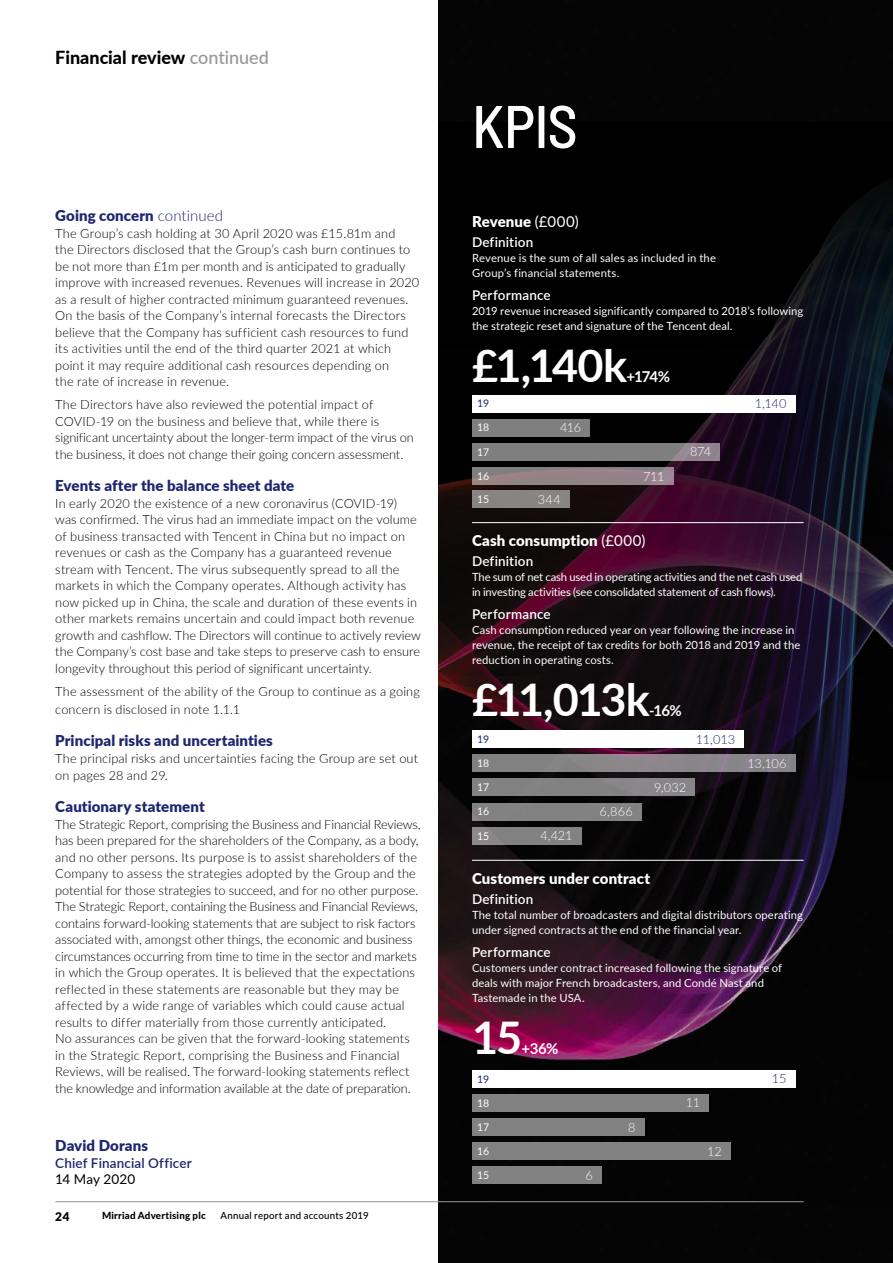
<style>
.page{position:relative;width:893px;height:1263px;background:#fff}
.page>*{position:absolute;margin:0;border:0;box-sizing:border-box;transform-origin:0 0}
.t1{font:500 semi-condensed 60px "Barlow";color:#fff}
.t2{font:700 45px "Lato";letter-spacing:-.04em;color:#fff}
.t3{font:800 18px "Lato";color:#000}
.t4{font:900 15px "Lato";letter-spacing:.005em;color:#1d266e}
.t5{font:900 15px "Lato";letter-spacing:.005em;color:#fff}
.t6{font:700 15px "Lato";letter-spacing:-.05em;color:#fff}
.t7{font:600 13.5px "Lato";letter-spacing:.01em;color:#fff}
.t8{font:600 13.5px "Lato";letter-spacing:.01em;color:#1d266e}
.t9{font:13.5px "Lato";letter-spacing:.005em;color:#000}
.t10{font:300 12.75px/16.5px "Lato";letter-spacing:.005em;color:#000}
.t11{font:300 12.75px "Lato";letter-spacing:-.02em;color:#fff}
.t12{font:300 12.75px "Lato";letter-spacing:-.015em;color:#1d266e}
.t13{font:900 12px "Lato";color:#000}
.t14{font:11.25px/15px "Lato";letter-spacing:.005em;color:#fff}
.t15{font:10.5px "Lato";letter-spacing:-.01em;color:#fff}
.t16{font:10.5px "Lato";color:#1d266e}
.t17{font:500 9.75px "Lato";letter-spacing:.025em;color:#000}
.t18{font:800 9.75px "Lato";letter-spacing:.02em;color:#000}
.s1{font-weight:500;color:#969798}
.s2{font-weight:300}
.s3{font-weight:400}
</style>
<div class="page">
<div style="left:439px;top:0;width:454px;height:1263px;background:#050505"></div>
<svg style="left:439px;top:122px;width:454px;height:1079px;background:#120911"></svg>
<hr style="left:55px;top:1201px;width:749px;height:1px;background:#969798">
<hr style="left:472px;top:522px;width:332px;height:1px;background:#fff">
<div style="left:472px;top:730px;width:272px;height:18px;background:#fff"></div>
<div style="left:472px;top:754px;width:323px;height:18px;background:#878587"></div>
<div style="left:472px;top:779px;width:223px;height:17px;background:#828282"></div>
<div style="left:472px;top:803px;width:169px;height:17px;background:#818181"></div>
<div style="left:472px;top:827px;width:109px;height:18px;background:#818181"></div>
<div style="left:472px;top:395px;width:323px;height:17px;background:#fff"></div>
<div style="left:472px;top:419px;width:118px;height:18px;background:#7f7f7f"></div>
<svg style="left:472px;top:443px;width:248px;height:18px;background:#827f81"></svg>
<svg style="left:472px;top:467px;width:201px;height:18px;background:#908286"></svg>
<div style="left:472px;top:490px;width:97px;height:18px;background:#898484"></div>
<div style="left:472px;top:1070px;width:323px;height:18px;background:#fff"></div>
<hr style="left:472px;top:860px;width:332px;height:1px;background:#fff">
<div style="left:472px;top:1118px;width:172px;height:18px;background:#818181"></div>
<div style="left:472px;top:1142px;width:258px;height:18px;background:#818181"></div>
<div style="left:472px;top:1166px;width:129px;height:18px;background:#818181"></div>
<div style="left:472px;top:1094px;width:237px;height:18px;background:#818181"></div>
<h3 class="t3" style="left:55px;top:44px;width:215px">Financial review <span class="s1">continued</span></h3>
<p class="t4" style="left:55px;top:205px;width:169px">Going concern <span class="s2">continued</span></p>
<p class="t10" style="left:55px;top:225px;width:366px">The Group’s cash holding at 30 April 2020 was £15.81m and<br>the Directors disclosed that the Group’s cash burn continues to be not more than £1m per month and is anticipated to gradually improve with increased revenues. Revenues will increase in 2020 as a result of higher contracted minimum guaranteed revenues.<br>On the basis of the Company’s internal forecasts the Directors believe that the Company has sufficient cash resources to fund its activities until the end of the third quarter 2021 at which point it may require additional cash resources depending on<br>the rate of increase in revenue.</p>
<p class="t10" style="left:55px;top:396px;width:360px">The Directors have also reviewed the potential impact of COVID-19 on the business and believe that, while there is significant uncertainty about the longer-term impact of the virus on the business, it does not change their going concern assessment.</p>
<p class="t4" style="left:55px;top:475px;width:241px">Events after the balance sheet date</p>
<p class="t10" style="left:55px;top:495px;width:367px">In early 2020 the existence of a new coronavirus (COVID-19) was confirmed. The virus had an immediate impact on the volume of business transacted with Tencent in China but no impact on revenues or cash as the Company has a guaranteed revenue stream with Tencent. The virus subsequently spread to all the markets in which the Company operates. Although activity has now picked up in China, the scale and duration of these events in other markets remains uncertain and could impact both revenue growth and cashflow. The Directors will continue to actively review the Company’s cost base and take steps to preserve cash to ensure longevity throughout this period of significant uncertainty.</p>
<p class="t10" style="left:55px;top:682px;width:366px;line-height:18px">The assessment of the ability of the Group to continue as a going concern is disclosed in note 1.1.1</p>
<p class="t4" style="left:55px;top:730px;width:219px">Principal risks and uncertainties</p>
<p class="t10" style="left:55px;top:750px;width:364px">The principal risks and uncertainties facing the Group are set out on pages 28 and 29.</p>
<p class="t4" style="left:55px;top:795px;width:151px">Cautionary statement</p>
<p class="t10" style="left:55px;top:815px;width:367px">The Strategic Report, comprising the Business and Financial Reviews, has been prepared for the shareholders of the Company, as a body, and no other persons. Its purpose is to assist shareholders of the Company to assess the strategies adopted by the Group and the potential for those strategies to succeed, and for no other purpose.<br>The Strategic Report, containing the Business and Financial Reviews, contains forward-looking statements that are subject to risk factors associated with, amongst other things, the economic and business circumstances occurring from time to time in the sector and markets in which the Group operates. It is believed that the expectations reflected in these statements are reasonable but they may be affected by a wide range of variables which could cause actual results to differ materially from those currently anticipated.<br>No assurances can be given that the forward-looking statements in the Strategic Report, comprising the Business and Financial Reviews, will be realised. The forward-looking statements reflect the knowledge and information available at the date of preparation.</p>
<p class="t4" style="left:55px;top:1134px;width:94px">David Dorans</p>
<p class="t8" style="left:55px;top:1153px;width:138px">Chief Financial Officer</p>
<p class="t9" style="left:55px;top:1169px;width:81px">14 May 2020</p>
<p class="t13" style="left:55px;top:1207px;width:16px">24</p>
<p class="t18" style="left:102px;top:1208px;width:105px">Mirriad Advertising plc</p>
<p class="t17" style="left:220px;top:1208px;width:150px">Annual report and accounts 2019</p>
<h1 class="t1" style="left:472px;top:83px;width:107px">KPIS</h1>
<p class="t5" style="left:472px;top:210px;width:108px">Revenue <span class="s3">(£000)</span></p>
<p class="t7" style="left:472px;top:233px;width:63px">Definition</p>
<p class="t14" style="left:472px;top:250px;width:246px">Revenue is the sum of all sales as included in the<br>Group’s financial statements.</p>
<p class="t7" style="left:472px;top:285px;width:80px">Performance</p>
<p class="t14" style="left:472px;top:303px;width:333px">2019 revenue increased significantly compared to 2018’s following the strategic reset and signature of the Tencent deal.</p>
<h2 class="t2" style="left:472px;top:332px;width:157px">£1,140k</h2>
<p class="t6" style="left:627px;top:365px;width:45px">+174%</p>
<p class="t16" style="left:477px;top:396px;width:13px">19</p>
<p class="t15" style="left:477px;top:420px;width:14px">18</p>
<p class="t15" style="left:477px;top:444px;width:13px">17</p>
<p class="t15" style="left:477px;top:468px;width:14px">16</p>
<p class="t15" style="left:477px;top:492px;width:14px">15</p>
<p class="t11" style="left:560px;top:419px;width:23px">416</p>
<p class="t11" style="left:538px;top:490px;width:25px">344</p>
<p class="t11" style="left:643px;top:467px;width:23px">711</p>
<p class="t11" style="left:690px;top:443px;width:23px">874</p>
<p class="t12" style="left:755px;top:395px;width:34px">1,140</p>
<p class="t5" style="left:472px;top:529px;width:175px">Cash consumption <span class="s3">(£000)</span></p>
<p class="t7" style="left:472px;top:552px;width:63px">Definition</p>
<p class="t14" style="left:472px;top:569px;width:332px">The sum of net cash used in operating activities and the net cash used in investing activities (see consolidated statement of cash flows).</p>
<p class="t7" style="left:472px;top:604px;width:80px">Performance</p>
<p class="t14" style="left:472px;top:622px;width:330px">Cash consumption reduced year on year following the increase in revenue, the receipt of tax credits for both 2018 and 2019 and the reduction in operating costs.</p>
<h2 class="t2" style="left:472px;top:666px;width:179px">£11,013k</h2>
<p class="t6" style="left:649px;top:699px;width:34px">-16%</p>
<p class="t16" style="left:477px;top:732px;width:13px">19</p>
<p class="t15" style="left:477px;top:756px;width:14px">18</p>
<p class="t15" style="left:477px;top:780px;width:13px">17</p>
<p class="t15" style="left:477px;top:804px;width:14px">16</p>
<p class="t15" style="left:477px;top:828px;width:14px">15</p>
<p class="t11" style="left:540px;top:827px;width:34px">4,421</p>
<p class="t11" style="left:599px;top:803px;width:35px">6,866</p>
<p class="t12" style="left:696px;top:730px;width:41px">11,013</p>
<p class="t11" style="left:654px;top:778px;width:33px">9,032</p>
<p class="t11" style="left:747px;top:754px;width:41px">13,106</p>
<p class="t5" style="left:472px;top:867px;width:180px">Customers under contract</p>
<p class="t7" style="left:472px;top:890px;width:63px">Definition</p>
<p class="t14" style="left:472px;top:907px;width:332px">The total number of broadcasters and digital distributors operating under signed contracts at the end of the financial year.</p>
<p class="t7" style="left:472px;top:942px;width:80px">Performance</p>
<p class="t14" style="left:472px;top:960px;width:312px">Customers under contract increased following the signature of deals with major French broadcasters, and Condé Nast and<br>Tastemade in the USA.</p>
<h2 class="t2" style="left:472px;top:1004px;width:52px">15</h2>
<p class="t6" style="left:522px;top:1037px;width:38px">+36%</p>
<p class="t16" style="left:477px;top:1071px;width:13px">19</p>
<p class="t15" style="left:477px;top:1095px;width:14px">18</p>
<p class="t11" style="left:686px;top:1094px;width:16px">11</p>
<p class="t15" style="left:477px;top:1119px;width:13px">17</p>
<p class="t15" style="left:477px;top:1143px;width:14px">16</p>
<p class="t15" style="left:477px;top:1168px;width:14px">15</p>
<p class="t11" style="left:585px;top:1166px;width:9px">6</p>
<p class="t11" style="left:628px;top:1118px;width:9px">8</p>
<p class="t11" style="left:707px;top:1142px;width:16px">12</p>
<p class="t12" style="left:772px;top:1070px;width:16px">15</p>
</div>
